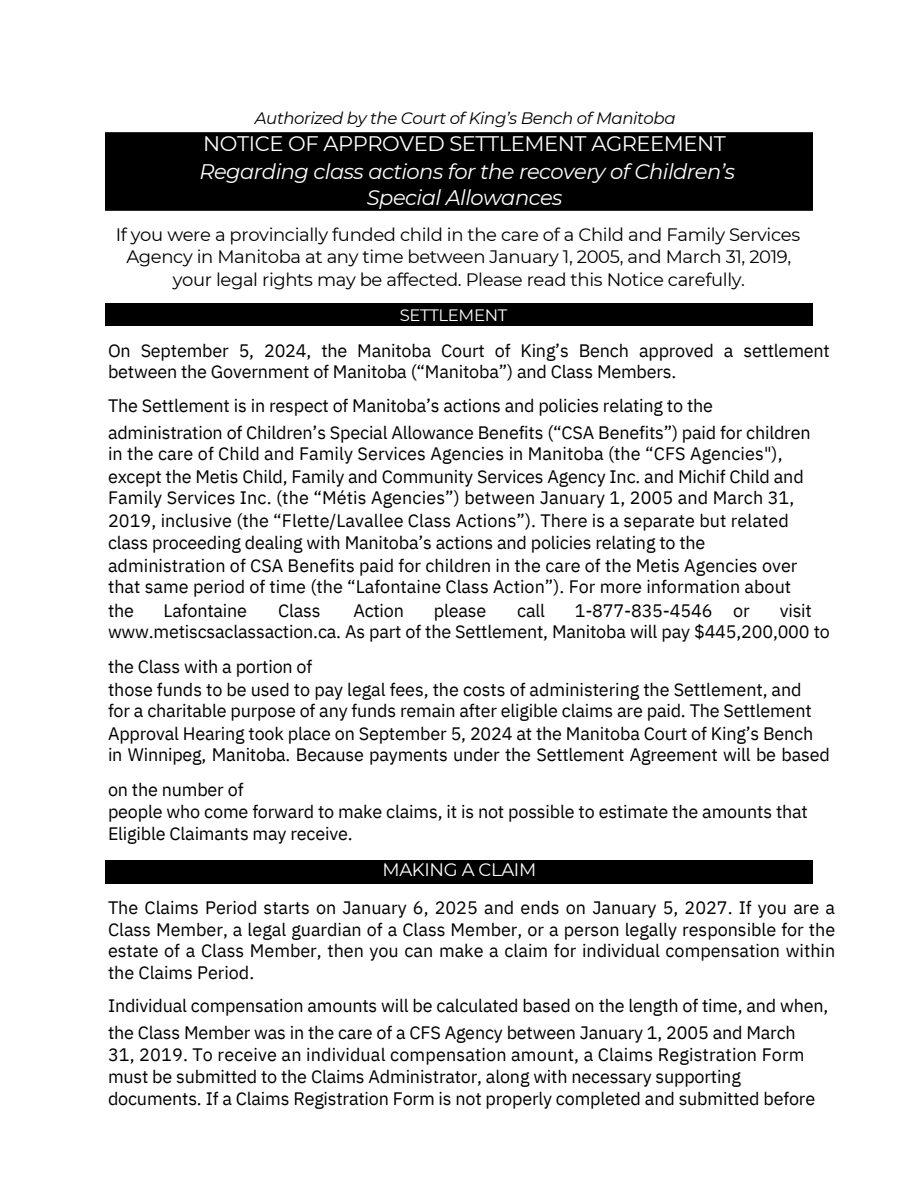
<style>
.page{position:relative;width:918px;height:1188px;background:#fff}
.page>*{position:absolute;margin:0;border:0;box-sizing:border-box;transform-origin:0 0}
.t1{font:italic 21px/28.2px "Montserrat";letter-spacing:-.025em;color:#fff}
.t2{font:18px/21.3px "IBM Plex Sans";letter-spacing:-.01em;color:#000}
.t3{font:18px "Montserrat";letter-spacing:-.02em;color:#000}
.t4{font:18px "IBM Plex Sans";letter-spacing:.01em;color:#000}
.t5{font:18px "Montserrat";letter-spacing:-.02em;color:#fff}
.t6{font:italic 16.5px "Montserrat";letter-spacing:-.025em;color:#000}
.t7{font:16.5px "Montserrat";letter-spacing:-.02em;color:#fff}
.s1{font-style:normal}
</style>
<div class="page">
<div style="left:106px;top:303px;width:706px;height:23px;background:#000"></div>
<div style="left:106px;top:861px;width:706px;height:22px;background:#000"></div>
<div style="left:106px;top:133px;width:706px;height:78px;background:#000"></div>
<h1 class="t6" style="left:255px;top:108px;width:422px">Authorized by the Court of King’s Bench of Manitoba</h1>
<h1 class="t1" style="left:199px;top:130px;width:537px"><span class="s1">NOTICE OF APPROVED SETTLEMENT AGREEMENT<br></span>Regarding class actions for the recovery of Children’s</h1>
<h1 class="t1" style="left:367px;top:184px;width:197px">Special Allowances</h1>
<p class="t3" style="left:116px;top:224px;width:686px">If you were a provincially funded child in the care of a Child and Family Services</p>
<p class="t3" style="left:126px;top:246px;width:667px">Agency in Manitoba at any time between January 1, 2005, and March 31, 2019,</p>
<p class="t3" style="left:173px;top:268px;width:574px">your legal rights may be affected. Please read this Notice carefully.</p>
<p class="t7" style="left:400px;top:305px;width:109px">SETTLEMENT</p>
<h2 class="t2" style="left:108px;top:339px;width:723px">On September 5, 2024, the Manitoba Court of King’s Bench approved a settlement between the Government of Manitoba (“Manitoba”) and Class Members.</h2>
<p class="t2" style="left:108px;top:395px;width:607px">The Settlement is in respect of Manitoba’s actions and policies relating to the</p>
<p class="t2" style="left:108px;top:422px;width:704px">administration of Children’s Special Allowance Benefits (“CSA Benefits”) paid for children</p>
<p class="t2" style="left:108px;top:443px;width:676px">in the care of Child and Family Services Agencies in Manitoba (the “CFS Agencies"),</p>
<p class="t2" style="left:108px;top:465px;width:697px">except the Metis Child, Family and Community Services Agency Inc. and Michif Child and</p>
<p class="t2" style="left:108px;top:487px;width:688px">Family Services Inc. (the “Métis Agencies”) between January 1, 2005 and March 31,</p>
<p class="t2" style="left:108px;top:509px;width:682px">2019, inclusive (the “Flette/Lavallee Class Actions”). There is a separate but related</p>
<p class="t2" style="left:108px;top:532px;width:599px">class proceeding dealing with Manitoba’s actions and policies relating to the</p>
<p class="t2" style="left:108px;top:554px;width:691px">administration of CSA Benefits paid for children in the care of the Metis Agencies over</p>
<p class="t2" style="left:108px;top:576px;width:685px">that same period of time (the “Lafontaine Class Action”). For more information about</p>
<p class="t2" style="left:108px;top:600px;width:28px">the</p>
<p class="t2" style="left:164px;top:600px;width:85px">Lafontaine</p>
<p class="t2" style="left:278px;top:600px;width:44px">Class</p>
<p class="t2" style="left:353px;top:600px;width:52px">Action</p>
<p class="t2" style="left:434px;top:600px;width:54px">please</p>
<p class="t2" style="left:517px;top:600px;width:29px">call</p>
<p class="t2" style="left:575px;top:600px;width:139px">1-877-835-4546</p>
<p class="t2" style="left:733px;top:600px;width:18px">or</p>
<p class="t2" style="left:780px;top:600px;width:34px">visit</p>
<p class="t2" style="left:108px;top:614px;width:723px;line-height:34.8px">www.metiscsaclassaction.ca. As part of the Settlement, Manitoba will pay $445,200,000 to the Class with a portion of</p>
<p class="t2" style="left:108px;top:678px;width:695px">those funds to be used to pay legal fees, the costs of administering the Settlement, and</p>
<p class="t2" style="left:108px;top:700px;width:705px">for a charitable purpose of any funds remain after eligible claims are paid. The Settlement</p>
<p class="t2" style="left:108px;top:722px;width:707px">Approval Hearing took place on September 5, 2024 at the Manitoba Court of King’s Bench</p>
<p class="t2" style="left:108px;top:737px;width:723px;line-height:34.8px">in Winnipeg, Manitoba. Because payments under the Settlement Agreement will be based on the number of</p>
<p class="t2" style="left:108px;top:801px;width:701px">people who come forward to make claims, it is not possible to estimate the amounts that</p>
<p class="t2" style="left:108px;top:822px;width:246px">Eligible Claimants may receive.</p>
<p class="t5" style="left:383px;top:858px;width:155px">MAKING A CLAIM</p>
<p class="t2" style="left:108px;top:897px;width:729px;text-align:justify">The Claims Period starts on January 6, 2025 and ends on January 5, 2027. If you are a Class Member, a legal guardian of a Class Member, or a person legally responsible for the estate of a Class Member, then you can make a claim for individual compensation within the Claims Period.</p>
<p class="t2" style="left:108px;top:995px;width:722px">Individual compensation amounts will be calculated based on the length of time, and when,</p>
<h2 class="t2" style="left:108px;top:1022px;width:689px">the Class Member was in the care of a CFS Agency between January 1, 2005 and March</h2>
<p class="t4" style="left:108px;top:1042px;width:698px">31, 2019. To receive an individual compensation amount, a Claims Registration Form</p>
<p class="t2" style="left:108px;top:1066px;width:634px">must be submitted to the Claims Administrator, along with necessary supporting</p>
<p class="t2" style="left:108px;top:1087px;width:709px">documents. If a Claims Registration Form is not properly completed and submitted before</p>
</div>
